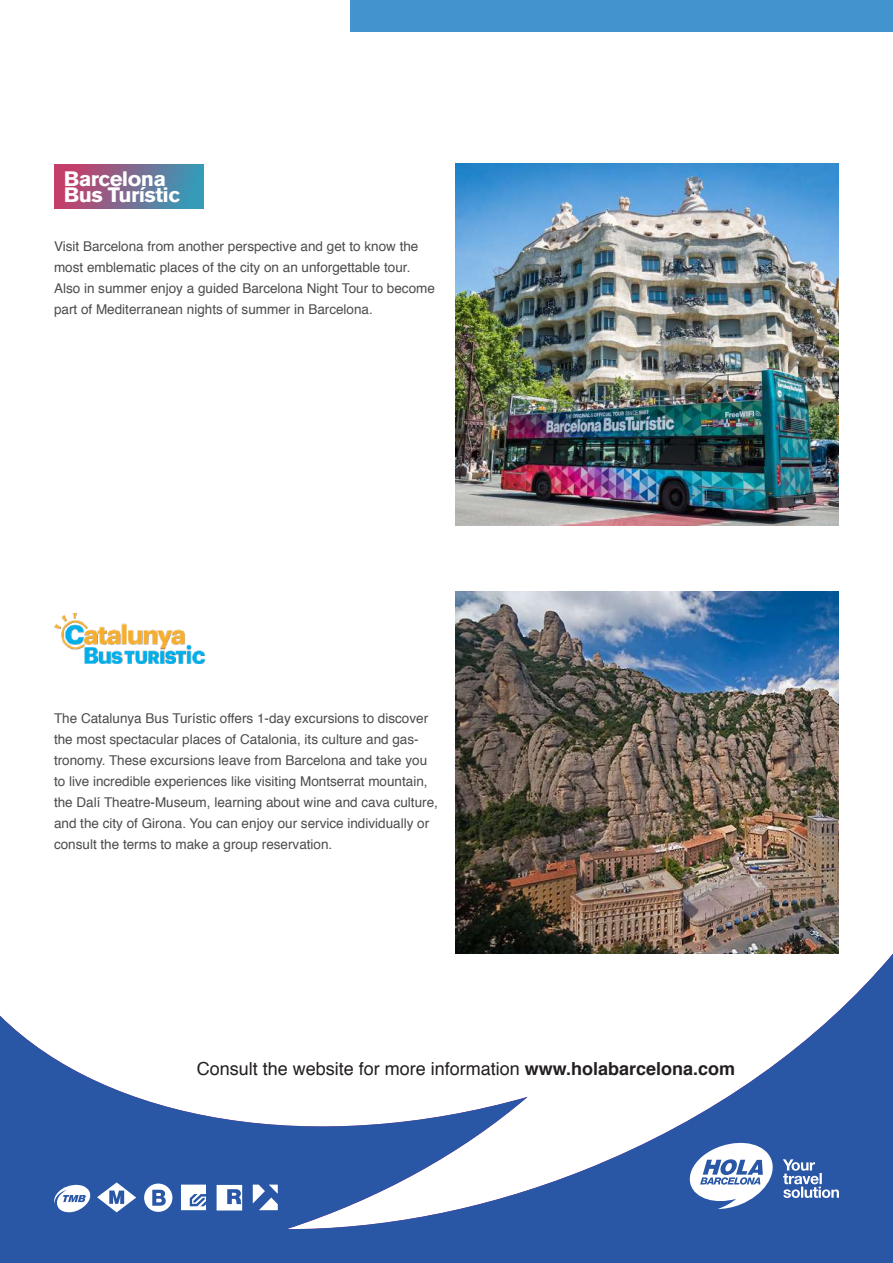
<style>
.page{position:relative;width:893px;height:1263px;background:#fff}
.page>*{position:absolute;margin:0;border:0;box-sizing:border-box;transform-origin:0 0}
.t1{font:700 20.7px/16.6px "Akzidenz Grotesk BQ";letter-spacing:-.03em;color:#fff;scale:1.06 1}
.t2{font:18px "Helvetica";color:#231f20}
.t3{font:13.5px/21px "Helvetica";color:#4b4c4d}
.s1{font-weight:700}
</style>
<div class="page">
<div style="left:351px;top:0;width:542px;height:32px;background:#4393cf"></div>
<img style="left:455px;top:591px;width:384px;height:362px">
<img style="left:455px;top:164px;width:384px;height:362px">
<svg style="left:0;top:953px;width:893px;height:310px"></svg>
<svg style="left:688px;top:1139px;width:89px;height:70px"></svg>
<svg style="left:783px;top:1159px;width:56px;height:39px"></svg>
<svg style="left:253px;top:1184px;width:25px;height:26px"></svg>
<svg style="left:181px;top:1184px;width:25px;height:26px"></svg>
<svg style="left:97px;top:1182px;width:39px;height:30px"></svg>
<svg style="left:217px;top:1185px;width:25px;height:25px"></svg>
<svg style="left:52px;top:1183px;width:39px;height:29px"></svg>
<div style="left:54px;top:164px;width:149px;height:45px;background:linear-gradient(to right,#cf3764,#2e9fbc)"></div>
<img style="left:54px;top:613px;width:150px;height:51px">
<svg style="left:144px;top:1183px;width:28px;height:29px"></svg>
<h1 class="t1" style="left:64px;top:170px;width:111px">Barcelona<br>Bus Turístic</h1>
<p class="t3" style="left:54px;top:236px;width:382px">Visit Barcelona from another perspective and get to know the most emblematic places of the city on an unforgettable tour.<br>Also in summer enjoy a guided Barcelona Night Tour to become part of Mediterranean nights of summer in Barcelona.</p>
<p class="t3" style="left:54px;top:708px;width:385px">The Catalunya Bus Turístic offers 1-day excursions to discover the most spectacular places of Catalonia, its culture and gas&shy;tronomy. These excursions leave from Barcelona and take you to live incredible experiences like visiting Montserrat mountain, the Dalí Theatre-Museum, learning about wine and cava culture, and the city of Girona. You can enjoy our service individually or consult the terms to make a group reservation.</p>
<h2 class="t2" style="left:197px;top:1054px;width:540px">Consult the website for more information <span class="s1">www.holabarcelona.com</span></h2>
</div>
